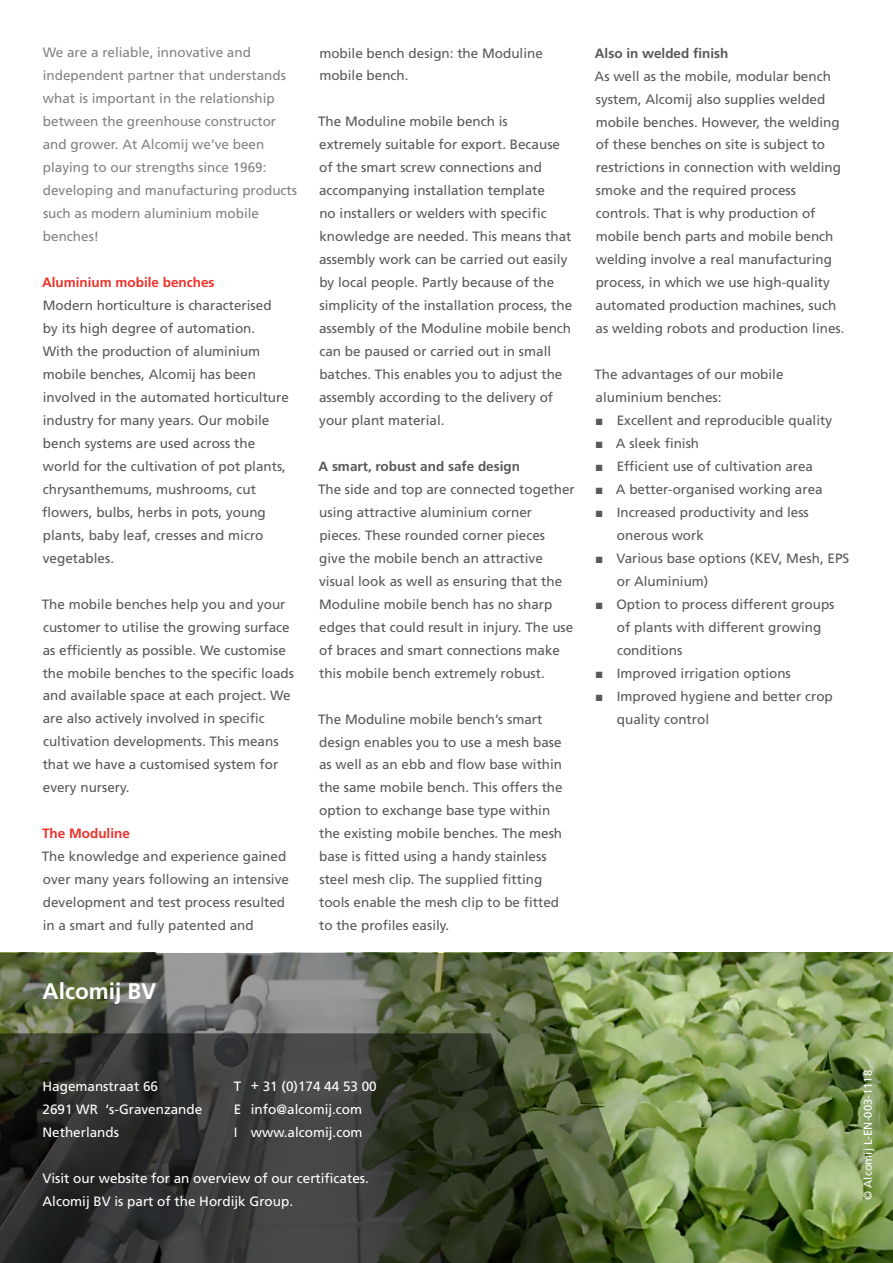
<style>
.page{position:relative;width:893px;height:1263px;background:#fff}
.page>*{position:absolute;margin:0;border:0;box-sizing:border-box;transform-origin:0 0}
.t1{font:700 22.5px "Frutiger LT Std";color:#fff}
.t2{font:13.5px/23px "Frutiger LT Std";color:#58595b}
.t3{font:13.5px/23px "Frutiger LT Std";color:#808285}
.t4{font:13.5px/23px "Frutiger LT Std";color:#fff}
.t5{font:700 13.5px "Frutiger LT Std";color:#58595b}
.t6{font:700 13.5px "Frutiger LT Std";color:#ee3129}
.t7{font:11.25px "Frutiger LT Std";color:#fff}
.s1{font-family:"Arial"}
</style>
<div class="page">
<img style="left:660px;top:953px;width:233px;height:310px">
<img style="left:0;top:953px;width:660px;height:310px">
<svg style="left:0;top:1033px;width:579px;height:230px;background:#33372e"></svg>
<p class="t3" style="left:43px;top:41px;width:256px">We are a reliable, innovative and independent partner that understands what is important in the relationship between the greenhouse constructor and grower. At Alcomij we’ve been playing to our strengths since 1969: developing and manufacturing products such as modern aluminium mobile benches!</p>
<p class="t6" style="left:42px;top:274px;width:174px">Aluminium mobile benches</p>
<p class="t2" style="left:42px;top:294px;width:248px">Modern horticulture is characterised by its high degree of automation.<br>With the production of aluminium mobile benches, Alcomij has been involved in the automated horticulture industry for many years. Our mobile bench systems are used across the world for the cultivation of pot plants, chrysanthemums, mushrooms, cut flowers, bulbs, herbs in pots, young plants, baby leaf, cresses and micro vegetables.</p>
<p class="t2" style="left:42px;top:592px;width:254px">The mobile benches help you and your customer to utilise the growing surface as efficiently as possible. We customise the mobile benches to the specific loads and available space at each project. We are also actively involved in specific cultivation developments. This means that we have a customised system for every nursery.</p>
<p class="t6" style="left:42px;top:826px;width:89px">The Moduline</p>
<p class="t2" style="left:42px;top:845px;width:249px">The knowledge and experience gained over many years following an intensive development and test process resulted in a smart and fully patented and</p>
<h1 class="t1" style="left:43px;top:978px;width:115px">Alcomij BV</h1>
<p class="t2" style="left:319px;top:41px;width:225px">mobile bench design: the Moduline mobile bench.</p>
<p class="t2" style="left:318px;top:110px;width:256px">The Moduline mobile bench is extremely suitable for export. Because of the smart screw connections and accompanying installation template<br>no installers or welders with specific knowledge are needed. This means that assembly work can be carried out easily by local people. Partly because of the simplicity of the installation process, the assembly of the Moduline mobile bench can be paused or carried out in small batches. This enables you to adjust the assembly according to the delivery of your plant material.</p>
<p class="t5" style="left:318px;top:458px;width:203px">A smart, robust and safe design</p>
<p class="t2" style="left:318px;top:478px;width:258px">The side and top are connected together using attractive aluminium corner pieces. These rounded corner pieces<br>give the mobile bench an attractive visual look as well as ensuring that the Moduline mobile bench has no sharp edges that could result in injury. The use of braces and smart connections make this mobile bench extremely robust.</p>
<p class="t2" style="left:318px;top:707px;width:246px">The Moduline mobile bench’s smart design enables you to use a mesh base as well as an ebb and flow base within the same mobile bench. This offers the option to exchange base type within the existing mobile benches. The mesh base is fitted using a handy stainless steel mesh clip. The supplied fitting tools enable the mesh clip to be fitted to the profiles easily.</p>
<p class="t5" style="left:595px;top:45px;width:135px">Also in welded finish</p>
<p class="t2" style="left:595px;top:64px;width:251px">As well as the mobile, modular bench system, Alcomij also supplies welded mobile benches. However, the welding of these benches on site is subject to restrictions in connection with welding smoke and the required process controls. That is why production of mobile bench parts and mobile bench welding involve a real manufacturing process, in which we use high-quality automated production machines, such as welding robots and production lines.</p>
<p class="t2" style="left:594px;top:363px;width:191px">The advantages of our mobile aluminium benches:</p>
<p class="t2" style="left:595px;top:409px;width:238px"><span class="s1">■</span> Excellent and reproducible quality</p>
<p class="t2" style="left:595px;top:432px;width:106px"><span class="s1">■</span> A sleek finish</p>
<p class="t2" style="left:595px;top:455px;width:219px"><span class="s1">■</span> Efficient use of cultivation area</p>
<p class="t2" style="left:595px;top:478px;width:229px"><span class="s1">■</span> A better-organised working area</p>
<p class="t2" style="left:617px;top:501px;width:193px;text-indent:-22px"><span class="s1">■</span> Increased productivity and less onerous work</p>
<p class="t2" style="left:617px;top:547px;width:234px;text-indent:-22px"><span class="s1">■</span> Various base options (KEV, Mesh, EPS or Aluminium)</p>
<p class="t2" style="left:617px;top:593px;width:219px;text-indent:-22px"><span class="s1">■</span> Option to process different groups of plants with different growing conditions</p>
<p class="t2" style="left:595px;top:662px;width:197px"><span class="s1">■</span> Improved irrigation options</p>
<p class="t2" style="left:617px;top:684px;width:217px;text-indent:-22px"><span class="s1">■</span> Improved hygiene and better crop quality control</p>
<p class="t4" style="left:43px;top:1075px;width:161px">Hagemanstraat 66<br>2691 WR ‘s-Gravenzande<br>Netherlands</p>
<p class="t4" style="left:234px;top:1075px;width:144px">T + 31 (0)174 44 53 00<br>E info@alcomij.com<br>I www.alcomij.com</p>
<p class="t4" style="left:43px;top:1166px;width:328px">Visit our website for an overview of our certificates.<br>Alcomij BV is part of the Hordijk Group.</p>
<p class="t7" style="left:861px;top:1200px;width:131px;rotate:-90deg">© Alcomij L-EN-003-1118</p>
</div>
